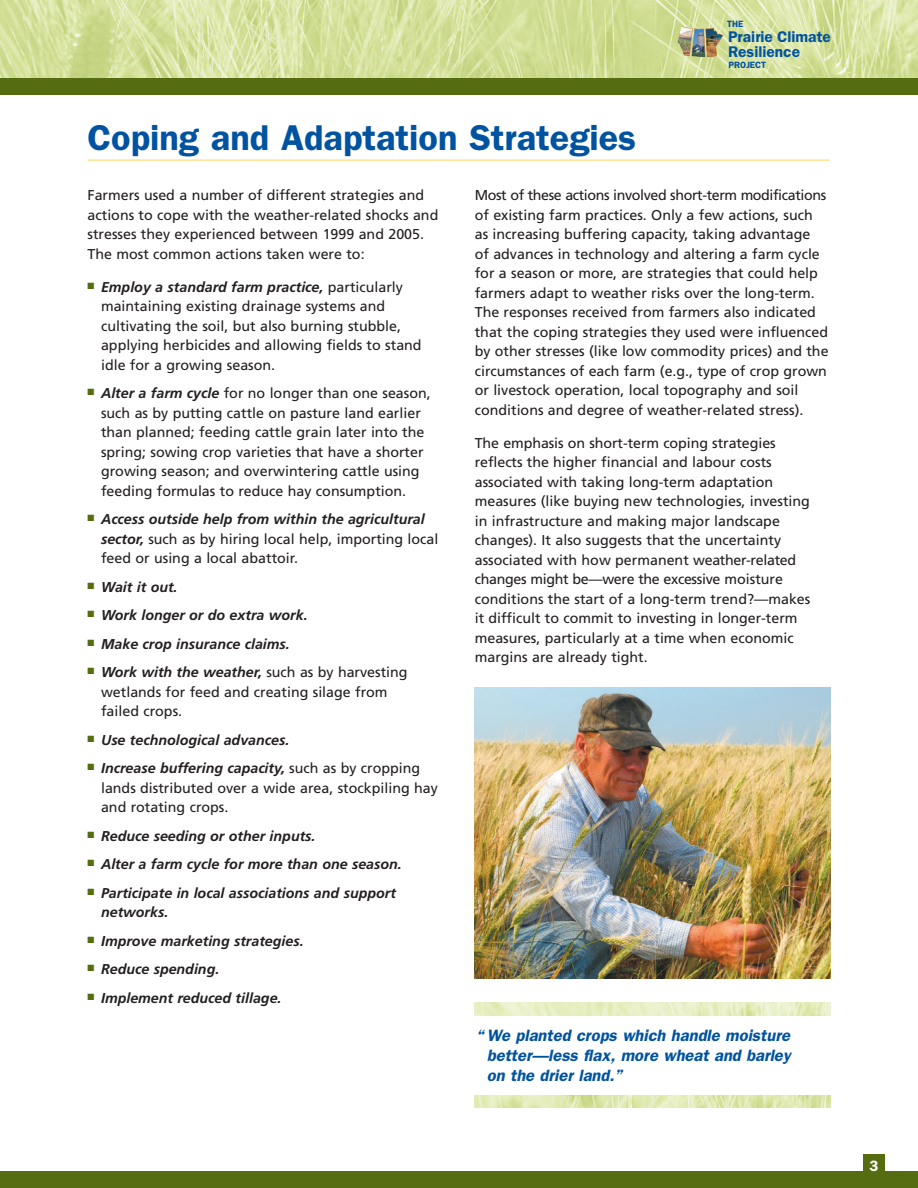
<style>
.page{position:relative;width:918px;height:1188px;background:#fff}
.page>*{position:absolute;margin:0;border:0;box-sizing:border-box;transform-origin:0 0}
.t1{font:600 36px "Franklin Gothic";color:#0053a0}
.t2{font:italic 600 16.5px/19.8px "Franklin Gothic";color:#0053a0;text-align:justify}
.t3{font:600 15.6px/15.1px "Franklin Gothic";color:#0053a0}
.t4{font:600 15px "Franklin Gothic";color:#fff}
.t5{font:14.25px/19.5px "Frutiger";color:#231f20}
.t6{font:italic 700 14.25px/19.5px "Frutiger";color:#231f20}
.t7{font:600 9.15px "Franklin Gothic";color:#0053a0}
.s1{font-weight:700;font-style:italic}
</style>
<div class="page">
<div style="left:0;top:1171px;width:918px;height:17px;background:#566c10"></div>
<img style="left:0;top:0;width:918px;height:78px">
<img style="left:677px;top:25px;width:46px;height:32px">
<div style="left:0;top:78px;width:918px;height:16px;background:#566c10"></div>
<div style="left:863px;top:1154px;width:22px;height:34px;background:#566c10"></div>
<hr style="left:88px;top:159px;width:742px;height:2px;background:#ffe293">
<img style="left:474px;top:1002px;width:356px;height:106px">
<div style="left:460px;top:1016px;width:380px;height:79px;background:#fff"></div>
<img style="left:474px;top:687px;width:356px;height:292px">
<p class="t7" style="left:727px;top:20px;width:18px">THE</p>
<h1 class="t1" style="left:88px;top:126px;width:550px">Coping and Adaptation Strategies</h1>
<p class="t3" style="left:728px;top:30px;width:104px">Prairie Climate<br>Resilience</p>
<p class="t7" style="left:729px;top:62px;width:39px">PROJECT</p>
<p class="t5" style="left:88px;top:187px;width:352px">Farmers used a number of different strategies and actions to cope with the weather-related shocks and stresses they experienced between 1999 and 2005.<br>The most common actions taken were to:</p>
<p class="t5" style="left:101px;top:278px;width:322px;text-indent:-14px"><sup>■</sup> <span class="s1">Employ a standard farm practice,</span> particularly maintaining existing drainage systems and cultivating the soil, but also burning stubble, applying herbicides and allowing fields to stand idle for a growing season.</p>
<p class="t5" style="left:101px;top:385px;width:331px;text-indent:-14px"><sup>■</sup> <span class="s1">Alter a farm cycle</span> for no longer than one season, such as by putting cattle on pasture land earlier than planned; feeding cattle grain later into the spring; sowing crop varieties that have a shorter growing season; and overwintering cattle using feeding formulas to reduce hay consumption.</p>
<p class="t5" style="left:101px;top:511px;width:339px;text-indent:-14px"><sup>■</sup> <span class="s1">Access outside help from within the agricultural sector,</span> such as by hiring local help, importing local feed or using a local abattoir.</p>
<p class="t6" style="left:88px;top:578px;width:92px"><sup>■</sup> Wait it out.</p>
<p class="t6" style="left:88px;top:607px;width:222px"><sup>■</sup> Work longer or do extra work.</p>
<p class="t6" style="left:88px;top:635px;width:204px"><sup>■</sup> Make crop insurance claims.</p>
<p class="t5" style="left:101px;top:664px;width:308px;text-indent:-13px"><sup>■</sup> <span class="s1">Work with the weather,</span> such as by harvesting wetlands for feed and creating silage from failed crops.</p>
<p class="t6" style="left:88px;top:731px;width:203px"><sup>■</sup> Use technological advances.</p>
<p class="t5" style="left:101px;top:760px;width:338px;text-indent:-14px"><sup>■</sup> <span class="s1">Increase buffering capacity,</span> such as by cropping lands distributed over a wide area, stockpiling hay and rotating crops.</p>
<p class="t6" style="left:88px;top:827px;width:230px"><sup>■</sup> Reduce seeding or other inputs.</p>
<p class="t6" style="left:88px;top:856px;width:316px"><sup>■</sup> Alter a farm cycle for more than one season.</p>
<p class="t6" style="left:101px;top:884px;width:296px;text-indent:-14px"><sup>■</sup> Participate in local associations and support networks.</p>
<p class="t6" style="left:88px;top:932px;width:218px"><sup>■</sup> Improve marketing strategies.</p>
<p class="t6" style="left:88px;top:961px;width:133px"><sup>■</sup> Reduce spending.</p>
<p class="t6" style="left:88px;top:989px;width:196px"><sup>■</sup> Implement reduced tillage.</p>
<p class="t5" style="left:475px;top:187px;width:355px">Most of these actions involved short-term modifications of existing farm practices. Only a few actions, such as increasing buffering capacity, taking advantage<br>of advances in technology and altering a farm cycle for a season or more, are strategies that could help farmers adapt to weather risks over the long-term.<br>The responses received from farmers also indicated that the coping strategies they used were influenced by other stresses (like low commodity prices) and the circumstances of each farm (e.g., type of crop grown or livestock operation, local topography and soil conditions and degree of weather-related stress).</p>
<p class="t5" style="left:475px;top:434px;width:337px">The emphasis on short-term coping strategies reflects the higher financial and labour costs associated with taking long-term adaptation measures (like buying new technologies, investing in infrastructure and making major landscape changes). It also suggests that the uncertainty associated with how permanent weather-related changes might be—were the excessive moisture conditions the start of a long-term trend?—makes it difficult to commit to investing in longer-term measures, particularly at a time when economic margins are already tight.</p>
<p class="t2" style="left:487px;top:1027px;width:305px;text-indent:-11px">“ We planted crops which handle moisture better—less flax, more wheat and barley on the drier land.”</p>
<p class="t4" style="left:870px;top:1161px;width:10px">3</p>
</div>
